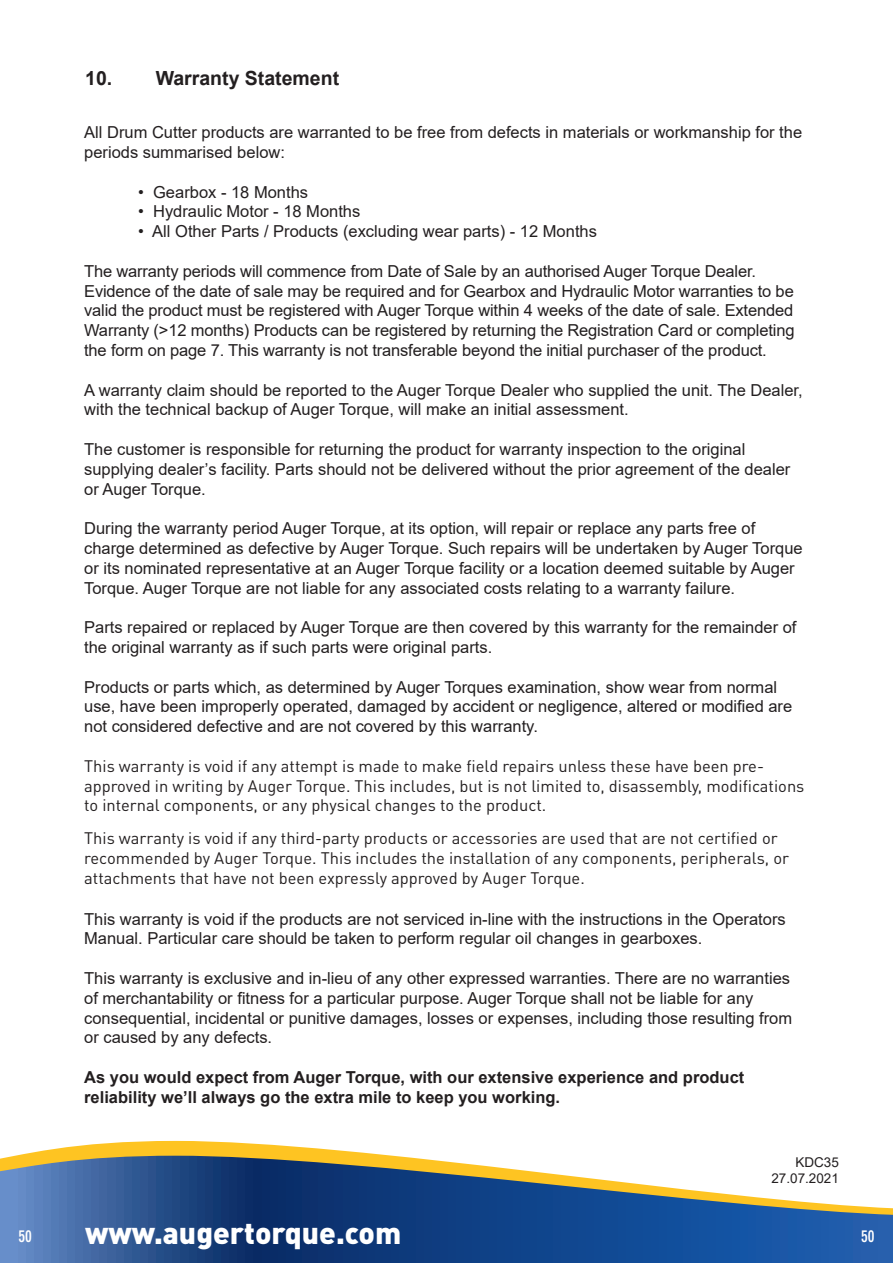
<style>
.page{position:relative;width:893px;height:1263px;background:#fff}
.page>*{position:absolute;margin:0;border:0;box-sizing:border-box;transform-origin:0 0}
.t1{font:900 30px "DIN Pro";color:#fff}
.t2{font:700 19.5px "Arial";color:#231f20}
.t3{font:16.5px/19.8px "Arial";color:#231f20}
.t4{font:16.5px/19.8px "DIN Pro";color:#231f20}
.t5{font:700 16.5px/19.8px "Arial";color:#231f20}
.t6{font:700 condensed 16.5px "DIN Neuzeit Grotesk Std";color:#fff}
.t7{font:13.5px/16.2px "Arial";color:#231f20;text-align:right}
</style>
<div class="page">
<svg style="left:14px;top:1141px;width:381px;height:15px;fill:#fec422"></svg>
<svg style="left:0;top:1156px;width:893px;height:107px;background:#4e6e96"></svg>
<p class="t2" style="left:85px;top:64px;width:255px">10. Warranty Statement</p>
<p class="t3" style="left:84px;top:122px;width:719px">All Drum Cutter products are warranted to be free from defects in materials or workmanship for the periods summarised below:</p>
<p class="t3" style="left:138px;top:182px;width:171px">• Gearbox - 18 Months</p>
<p class="t3" style="left:138px;top:202px;width:224px">• Hydraulic Motor - 18 Months</p>
<p class="t3" style="left:138px;top:221px;width:460px">• All Other Parts / Products (excluding wear parts) - 12 Months</p>
<p class="t3" style="left:84px;top:261px;width:712px">The warranty periods will commence from Date of Sale by an authorised Auger Torque Dealer.<br>Evidence of the date of sale may be required and for Gearbox and Hydraulic Motor warranties to be valid the product must be registered with Auger Torque within 4 weeks of the date of sale. Extended Warranty (&gt;12 months) Products can be registered by returning the Registration Card or completing the form on page 7. This warranty is not transferable beyond the initial purchaser of the product.</p>
<p class="t3" style="left:84px;top:380px;width:720px">A warranty claim should be reported to the Auger Torque Dealer who supplied the unit. The Dealer, with the technical backup of Auger Torque, will make an initial assessment.</p>
<p class="t3" style="left:84px;top:439px;width:708px">The customer is responsible for returning the product for warranty inspection to the original supplying dealer’s facility. Parts should not be delivered without the prior agreement of the dealer or Auger Torque.</p>
<p class="t3" style="left:84px;top:518px;width:720px">During the warranty period Auger Torque, at its option, will repair or replace any parts free of charge determined as defective by Auger Torque. Such repairs will be undertaken by Auger Torque or its nominated representative at an Auger Torque facility or a location deemed suitable by Auger Torque. Auger Torque are not liable for any associated costs relating to a warranty failure.</p>
<p class="t3" style="left:84px;top:617px;width:714px">Parts repaired or replaced by Auger Torque are then covered by this warranty for the remainder of the original warranty as if such parts were original parts.</p>
<p class="t3" style="left:84px;top:677px;width:710px">Products or parts which, as determined by Auger Torques examination, show wear from normal use, have been improperly operated, damaged by accident or negligence, altered or modified are not considered defective and are not covered by this warranty.</p>
<p class="t4" style="left:84px;top:755px;width:722px">This warranty is void if any attempt is made to make field repairs unless these have been pre&shy;approved in writing by Auger Torque. This includes, but is not limited to, disassembly, modifications to internal components, or any physical changes to the product.</p>
<p class="t4" style="left:84px;top:827px;width:706px">This warranty is void if any third-party products or accessories are used that are not certified or recommended by Auger Torque. This includes the installation of any components, peripherals, or attachments that have not been expressly approved by Auger Torque.</p>
<p class="t3" style="left:84px;top:909px;width:703px">This warranty is void if the products are not serviced in-line with the instructions in the Operators<br>Manual. Particular care should be taken to perform regular oil changes in gearboxes.</p>
<p class="t3" style="left:84px;top:968px;width:709px">This warranty is exclusive and in-lieu of any other expressed warranties. There are no warranties of merchantability or fitness for a particular purpose. Auger Torque shall not be liable for any consequential, incidental or punitive damages, losses or expenses, including those resulting from or caused by any defects.</p>
<p class="t5" style="left:84px;top:1067px;width:662px">As you would expect from Auger Torque, with our extensive experience and product reliability we’ll always go the extra mile to keep you working.</p>
<p class="t7" style="left:771px;top:1153px;width:69px">KDC35<br>27.07.2021</p>
<p class="t6" style="left:18px;top:1226px;width:15px">50</p>
<h1 class="t1" style="left:85px;top:1212px;width:318px">www.augertorque.com</h1>
<p class="t6" style="left:861px;top:1226px;width:15px">50</p>
</div>
